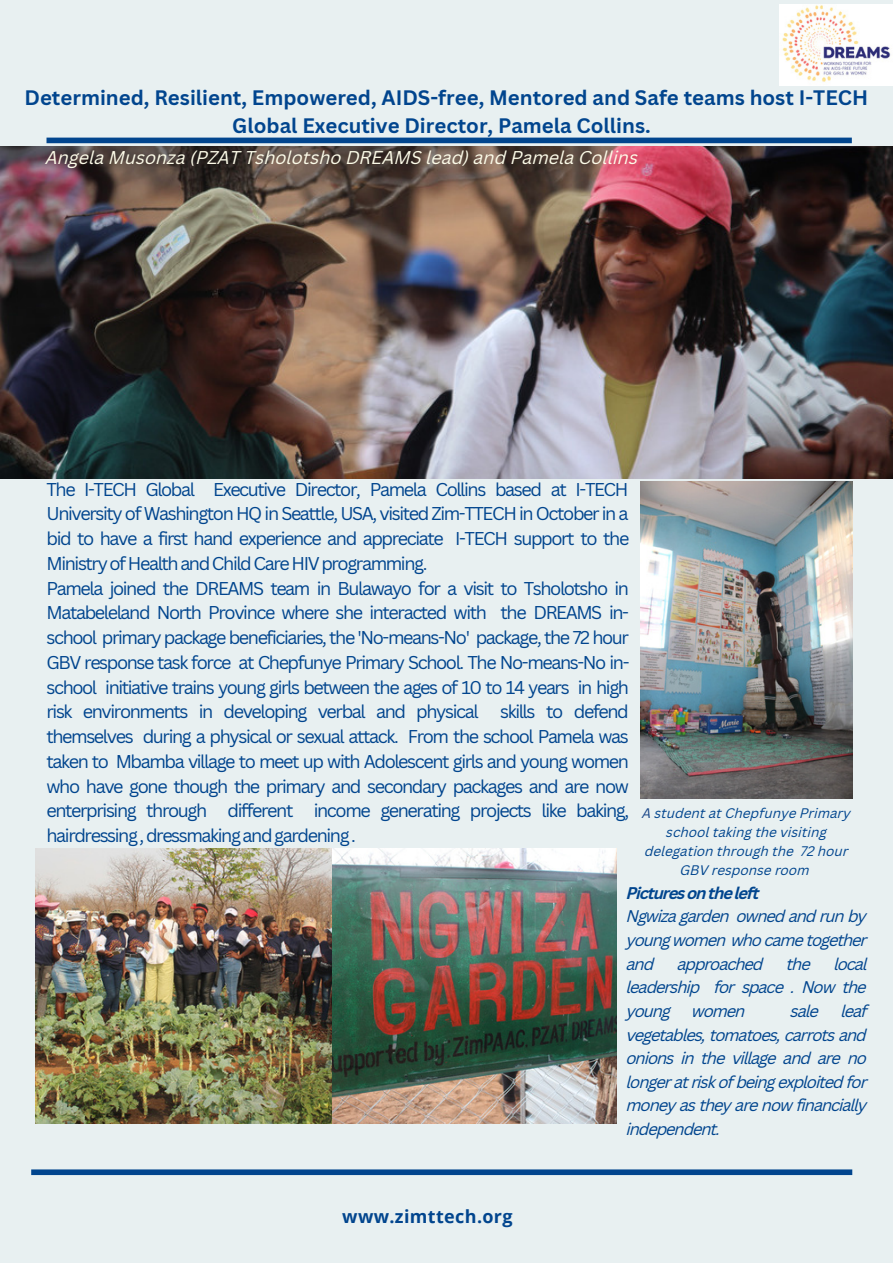
<style>
.page{position:relative;width:893px;height:1264px;background:#fff}
.page>*{position:absolute;margin:0;border:0;box-sizing:border-box;transform-origin:0 0}
.t1{font:700 20.4px/28px "Canva Sans";color:#01458e;text-align:center}
.t2{font:18px/24.8px "Canva Sans";letter-spacing:-.08em;color:#01458e}
.t3{font:italic 18px "Canva Sans";color:#fdfce9}
.t4{font:700 18px "Open Sans";letter-spacing:.02em;color:#01458e}
.t5{font:italic 16.5px/23.5px "Canva Sans";letter-spacing:-.07em;color:#01458e;text-align:justify}
.t6{font:italic 700 16.5px "Canva Sans";letter-spacing:-.07em;color:#01458e}
.t7{font:italic 13.5px/19px "Canva Sans";color:#01458e;text-align:center}
.s1{color:#1a4789}
</style>
<div class="page">
<div style="left:0;top:0;width:892px;height:1262px;background:#e8f0f1"></div>
<img style="left:779px;top:5px;width:113px;height:81px">
<div style="left:46px;top:138px;width:805px;height:5px;background:#01458e"></div>
<img style="left:36px;top:848px;width:580px;height:275px">
<img style="left:640px;top:482px;width:212px;height:316px">
<div style="left:31px;top:1169px;width:821px;height:5px;background:#01458e"></div>
<img style="left:0;top:147px;width:892px;height:331px">
<p class="t1" style="left:24px;top:83px;width:845px">Determined, Resilient, Empowered, AIDS-free, Mentored and Safe teams host I-TECH<br>Global Executive Director, Pamela Collins.</p>
<p class="t3" style="left:46px;top:150px;width:594px">Angela Musonza (PZAT Tsholotsho DREAMS lead) and Pamela Collins</p>
<p class="t2" style="left:46px;top:476px;width:584px">The I-TECH Global Executive Director, Pamela Collins based at I-TECH University of Washington HQ in Seattle, USA, visited Zim-TTECH in October in a bid to have a first hand experience and appreciate I-TECH support to the Ministry of Health and Child Care HIV programming.<br>Pamela joined the DREAMS team in Bulawayo for a visit to Tsholotsho in Matabeleland North Province where she interacted with the DREAMS in&shy;school primary package beneficiaries, the 'No-means-No' package, the 72 hour GBV response task force at Chepfunye Primary School. The No-means-No in&shy;school initiative trains young girls between the ages of 10 to 14 years in high risk environments in developing verbal and physical skills to defend themselves during a physical or sexual attack. From the school Pamela was taken to Mbamba village to meet up with Adolescent girls and young women who have gone though the primary and secondary packages and are now enterprising through different income generating projects like baking, hairdressing , dressmaking and gardening .</p>
<p class="t7" style="left:642px;top:804px;width:210px"><span class="s1">A</span> student at Chepfunye Primary school taking the visiting delegation through the 72 hour<br>GBV response room</p>
<p class="t6" style="left:626px;top:886px;width:134px">Pictures on the left</p>
<p class="t5" style="left:626px;top:906px;width:242px">Ngwiza garden owned and run by young women who came together and</p>
<p class="t5" style="left:626px;top:953px;width:242px;text-indent:207px">local leadership for space . Now the young</p>
<p class="t5" style="left:677px;top:953px;width:87px">approached</p>
<p class="t5" style="left:786px;top:953px;width:26px">the</p>
<p class="t5" style="left:626px;top:1000px;width:242px;text-indent:214px">leaf vegetables, tomatoes, carrots and onions in the village and are no longer at risk of being exploited for money as they are now financially independent.</p>
<p class="t5" style="left:692px;top:1000px;width:55px">women</p>
<p class="t5" style="left:790px;top:1000px;width:30px">sale</p>
<p class="t4" style="left:342px;top:1203px;width:172px">www.zimttech.org</p>
</div>
